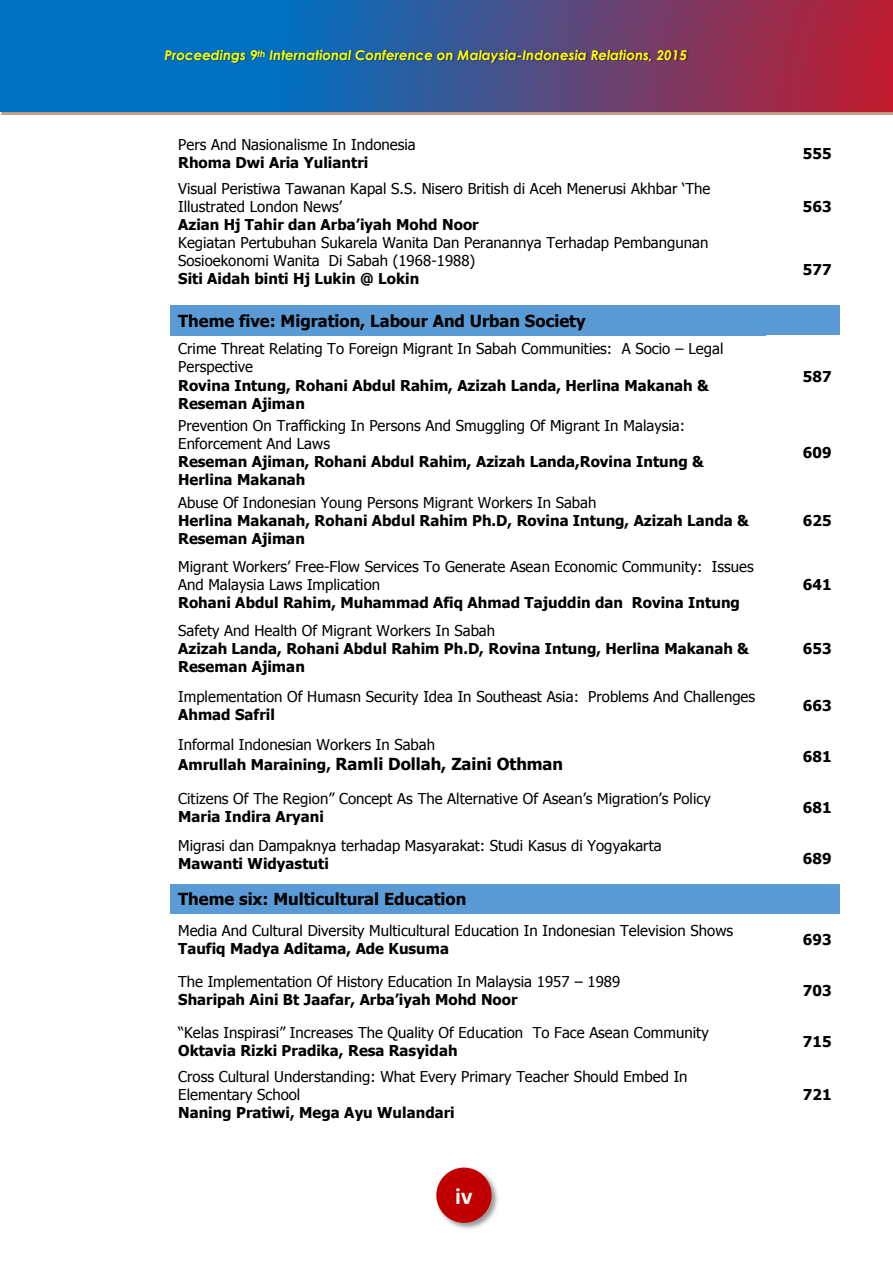
<style>
.page{position:relative;width:893px;height:1263px;background:#fff}
.page>*{position:absolute;margin:0;border:0;box-sizing:border-box;transform-origin:0 0}
.t1{font:700 24px "Calibri";color:#fff}
.t2{font:700 16.5px "Tahoma";color:#000}
.t3{font:15px/18.1px "Tahoma";color:#000}
.t4{font:700 15px/18.1px "Tahoma";color:#000}
.t5{font:italic 700 13.5px "Century Gothic";color:#ff0}
.s1{font-size:15px}
</style>
<div class="page">
<img style="left:1px;top:111px;width:892px;height:3px">
<svg style="left:0;top:0;width:893px;height:111px;background:#41538e"></svg>
<img style="left:0;top:5px;width:893px;height:101px">
<img style="left:156px;top:41px;width:542px;height:32px">
<img style="left:678px;top:42px;width:28px;height:32px">
<img style="left:436px;top:1169px;width:62px;height:60px">
<img style="left:441px;top:1178px;width:52px;height:41px">
<div style="left:436px;top:1167px;width:56px;height:56px;background:#c00000;border-radius:50%"></div>
<div style="left:170px;top:305px;width:595px;height:5px;background:#5b9bd5"></div>
<div style="left:170px;top:310px;width:8px;height:20px;background:#5b9bd5"></div>
<div style="left:757px;top:310px;width:8px;height:20px;background:#5b9bd5"></div>
<div style="left:170px;top:330px;width:595px;height:5px;background:#5b9bd5"></div>
<div style="left:178px;top:310px;width:579px;height:20px;background:#5b9bd5"></div>
<div style="left:765px;top:305px;width:75px;height:6px;background:#5b9bd5"></div>
<div style="left:765px;top:311px;width:8px;height:18px;background:#5b9bd5"></div>
<div style="left:832px;top:311px;width:8px;height:18px;background:#5b9bd5"></div>
<div style="left:765px;top:329px;width:75px;height:6px;background:#5b9bd5"></div>
<div style="left:773px;top:311px;width:59px;height:18px;background:#5b9bd5"></div>
<div style="left:170px;top:884px;width:595px;height:5px;background:#5b9bd5"></div>
<div style="left:170px;top:889px;width:8px;height:20px;background:#5b9bd5"></div>
<div style="left:757px;top:889px;width:8px;height:20px;background:#5b9bd5"></div>
<hr style="left:170px;top:909px;width:595px;height:4px;background:#5b9bd5">
<div style="left:178px;top:889px;width:579px;height:20px;background:#5b9bd5"></div>
<div style="left:765px;top:884px;width:75px;height:6px;background:#5b9bd5"></div>
<div style="left:765px;top:890px;width:8px;height:18px;background:#5b9bd5"></div>
<div style="left:832px;top:890px;width:8px;height:18px;background:#5b9bd5"></div>
<div style="left:765px;top:908px;width:75px;height:5px;background:#5b9bd5"></div>
<div style="left:773px;top:890px;width:59px;height:18px;background:#5b9bd5"></div>
<p class="t5" style="left:165px;top:47px;width:524px">Proceedings 9<sup>th</sup> International Conference on Malaysia-Indonesia Relations, 2015</p>
<p class="t3" style="left:178px;top:135px;width:239px">Pers And Nasionalisme In Indonesia</p>
<p class="t4" style="left:178px;top:153px;width:192px">Rhoma Dwi Aria Yuliantri</p>
<p class="t3" style="left:178px;top:179px;width:534px">Visual Peristiwa Tawanan Kapal S.S. Nisero British di Aceh Menerusi Akhbar ‘The<br>Illustrated London News’</p>
<p class="t4" style="left:178px;top:215px;width:302px">Azian Hj Tahir dan Arba’iyah Mohd Noor</p>
<p class="t3" style="left:178px;top:233px;width:532px">Kegiatan Pertubuhan Sukarela Wanita Dan Peranannya Terhadap Pembangunan<br>Sosioekonomi Wanita Di Sabah (1968-1988)</p>
<p class="t4" style="left:178px;top:269px;width:243px">Siti Aidah binti Hj Lukin @ Lokin</p>
<p class="t2" style="left:178px;top:310px;width:409px">Theme five: Migration, Labour And Urban Society</p>
<p class="t3" style="left:178px;top:339px;width:547px">Crime Threat Relating To Foreign Migrant In Sabah Communities: A Socio – Legal<br>Perspective</p>
<p class="t4" style="left:178px;top:375px;width:532px">Rovina Intung, Rohani Abdul Rahim, Azizah Landa, Herlina Makanah &amp;<br>Reseman Ajiman</p>
<p class="t3" style="left:178px;top:416px;width:508px">Prevention On Trafficking In Persons And Smuggling Of Migrant In Malaysia:<br>Enforcement And Laws</p>
<p class="t4" style="left:178px;top:452px;width:527px">Reseman Ajiman, Rohani Abdul Rahim, Azizah Landa,Rovina Intung &amp;<br>Herlina Makanah</p>
<p class="t4" style="left:803px;top:144px;width:30px">555</p>
<p class="t4" style="left:803px;top:197px;width:30px">563</p>
<p class="t4" style="left:803px;top:260px;width:30px">577</p>
<p class="t4" style="left:803px;top:366px;width:30px">587</p>
<p class="t4" style="left:803px;top:443px;width:30px">609</p>
<p class="t3" style="left:178px;top:493px;width:420px">Abuse Of Indonesian Young Persons Migrant Workers In Sabah</p>
<p class="t4" style="left:178px;top:511px;width:572px">Herlina Makanah, Rohani Abdul Rahim Ph.D, Rovina Intung, Azizah Landa &amp;<br>Reseman Ajiman</p>
<p class="t4" style="left:803px;top:511px;width:30px">625</p>
<p class="t3" style="left:178px;top:557px;width:577px">Migrant Workers’ Free-Flow Services To Generate Asean Economic Community: Issues<br>And Malaysia Laws Implication</p>
<p class="t4" style="left:178px;top:593px;width:563px">Rohani Abdul Rahim, Muhammad Afiq Ahmad Tajuddin dan Rovina Intung</p>
<p class="t4" style="left:803px;top:575px;width:30px">641</p>
<p class="t3" style="left:178px;top:620px;width:318px">Safety And Health Of Migrant Workers In Sabah</p>
<p class="t4" style="left:178px;top:639px;width:572px">Azizah Landa, Rohani Abdul Rahim Ph.D, Rovina Intung, Herlina Makanah &amp;<br>Reseman Ajiman</p>
<p class="t4" style="left:803px;top:639px;width:30px">653</p>
<p class="t3" style="left:178px;top:687px;width:578px">Implementation Of Humasn Security Idea In Southeast Asia: Problems And Challenges</p>
<p class="t4" style="left:178px;top:705px;width:98px">Ahmad Safril</p>
<p class="t4" style="left:803px;top:696px;width:30px">663</p>
<p class="t3" style="left:178px;top:735px;width:258px">Informal Indonesian Workers In Sabah</p>
<p class="t2" style="left:178px;top:753px;width:386px"><span class="s1">Amrullah Maraining,</span> Ramli Dollah, Zaini Othman</p>
<p class="t3" style="left:178px;top:789px;width:534px">Citizens Of The Region” Concept As The Alternative Of Asean’s Migration’s Policy</p>
<p class="t4" style="left:178px;top:807px;width:147px">Maria Indira Aryani</p>
<p class="t4" style="left:803px;top:747px;width:30px">681</p>
<p class="t4" style="left:803px;top:798px;width:30px">681</p>
<p class="t3" style="left:178px;top:835px;width:485px">Migrasi dan Dampaknya terhadap Masyarakat: Studi Kasus di Yogyakarta</p>
<p class="t4" style="left:178px;top:854px;width:152px">Mawanti Widyastuti</p>
<p class="t4" style="left:803px;top:849px;width:30px">689</p>
<p class="t2" style="left:178px;top:889px;width:290px">Theme six: Multicultural Education</p>
<p class="t3" style="left:178px;top:921px;width:556px">Media And Cultural Diversity Multicultural Education In Indonesian Television Shows</p>
<p class="t4" style="left:178px;top:939px;width:272px">Taufiq Madya Aditama, Ade Kusuma</p>
<p class="t4" style="left:803px;top:930px;width:30px">693</p>
<p class="t3" style="left:178px;top:972px;width:444px">The Implementation Of History Education In Malaysia 1957 – 1989</p>
<p class="t4" style="left:178px;top:990px;width:341px">Sharipah Aini Bt Jaafar, Arba’iyah Mohd Noor</p>
<p class="t3" style="left:178px;top:1023px;width:532px">“Kelas Inspirasi” Increases The Quality Of Education To Face Asean Community</p>
<p class="t4" style="left:178px;top:1041px;width:281px">Oktavia Rizki Pradika, Resa Rasyidah</p>
<p class="t3" style="left:178px;top:1066px;width:511px">Cross Cultural Understanding: What Every Primary Teacher Should Embed In<br>Elementary School</p>
<p class="t4" style="left:178px;top:1103px;width:278px">Naning Pratiwi, Mega Ayu Wulandari</p>
<p class="t1" style="left:455px;top:1186px;width:19px">iv</p>
<p class="t4" style="left:803px;top:981px;width:30px">703</p>
<p class="t4" style="left:803px;top:1032px;width:30px">715</p>
<p class="t4" style="left:803px;top:1085px;width:30px">721</p>
</div>
